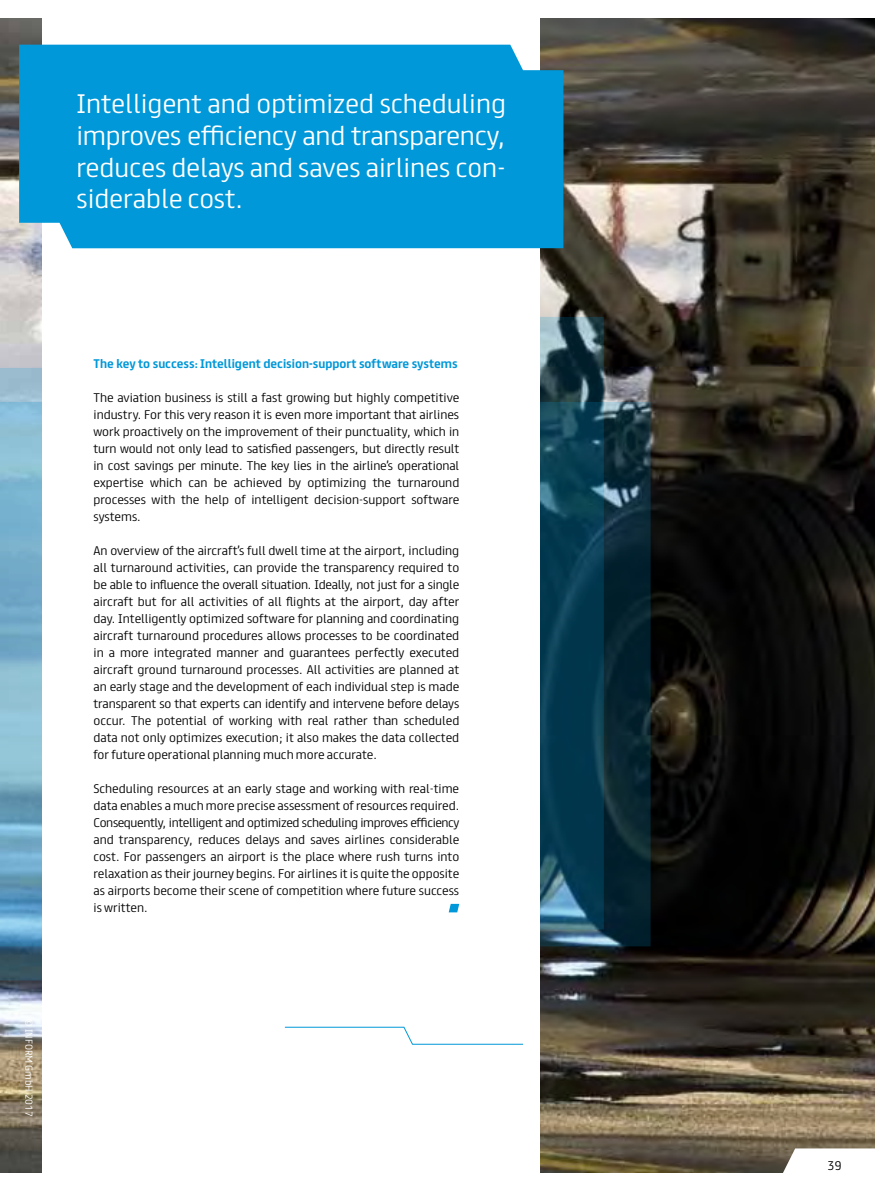
<style>
.page{position:relative;width:893px;height:1191px;background:#fff}
.page>*{position:absolute;margin:0;border:0;box-sizing:border-box;transform-origin:0 0}
.t1{font:300 24px/32px "FS Truman";color:#fff;text-align:justify}
.t2{font:300 11.25px/17px "FS Truman";color:#000;text-align:justify}
.t3{font:700 11.25px "FS Truman";color:#0098d8}
.t4{font:300 9px "FS Truman";color:#fff}
</style>
<div class="page">
<img style="left:540px;top:18px;width:335px;height:1155px">
<img style="left:0;top:18px;width:43px;height:1155px">
<svg style="left:0;top:351px;width:651px;height:595px;background:#315e71"></svg>
<div style="left:43px;top:0;width:497px;height:1191px;background:#fff"></div>
<div style="left:19px;top:45px;width:544px;height:203px;background:#0098d8"></div>
<svg style="left:284px;top:1026px;width:239px;height:19px"></svg>
<svg style="left:449px;top:904px;width:10px;height:8px"></svg>
<h1 class="t1" style="left:76px;top:85px;width:431px">Intelligent and optimized scheduling improves efficiency and transparency, reduces delays and saves airlines con&shy;siderable cost.</h1>
<p class="t4" style="left:37px;top:1017px;width:100px;rotate:90deg">© Inform GmbH 2017</p>
<p class="t3" style="left:94px;top:354px;width:366px">The key to success: Intelligent decision-support software systems</p>
<p class="t2" style="left:94px;top:388px;width:367px">The aviation business is still a fast growing but highly competitive industry. For this very reason it is even more important that airlines work proactively on the improvement of their punctuality, which in turn would not only lead to satisfied passengers, but directly result in cost savings per minute. The key lies in the airline’s operational expertise which can be achieved by optimizing the turnaround processes with the help of intelligent decision-support software systems.</p>
<p class="t2" style="left:94px;top:541px;width:367px">An overview of the aircraft’s full dwell time at the airport, including all turnaround activities, can provide the transparency required to be able to influence the overall situation. Ideally, not just for a single aircraft but for all activities of all flights at the airport, day after day. Intelligently optimized software for planning and coordinating aircraft turnaround procedures allows processes to be coordinated in a more integrated manner and guarantees perfectly executed aircraft ground turnaround processes. All activities are planned at an early stage and the development of each individual step is made transparent so that experts can identify and intervene before delays occur. The potential of working with real rather than scheduled data not only optimizes execution; it also makes the data collected for future operational planning much more accurate.</p>
<p class="t2" style="left:94px;top:779px;width:367px">Scheduling resources at an early stage and working with real-time data enables a much more precise assessment of resources required.<br>Consequently, intelligent and optimized scheduling improves efficiency and transparency, reduces delays and saves airlines considerable cost. For passengers an airport is the place where rush turns into relaxation as their journey begins. For airlines it is quite the opposite as airports become their scene of competition where future success is written.</p>
<p class="t2" style="left:827px;top:1155px;width:16px">39</p>
</div>
